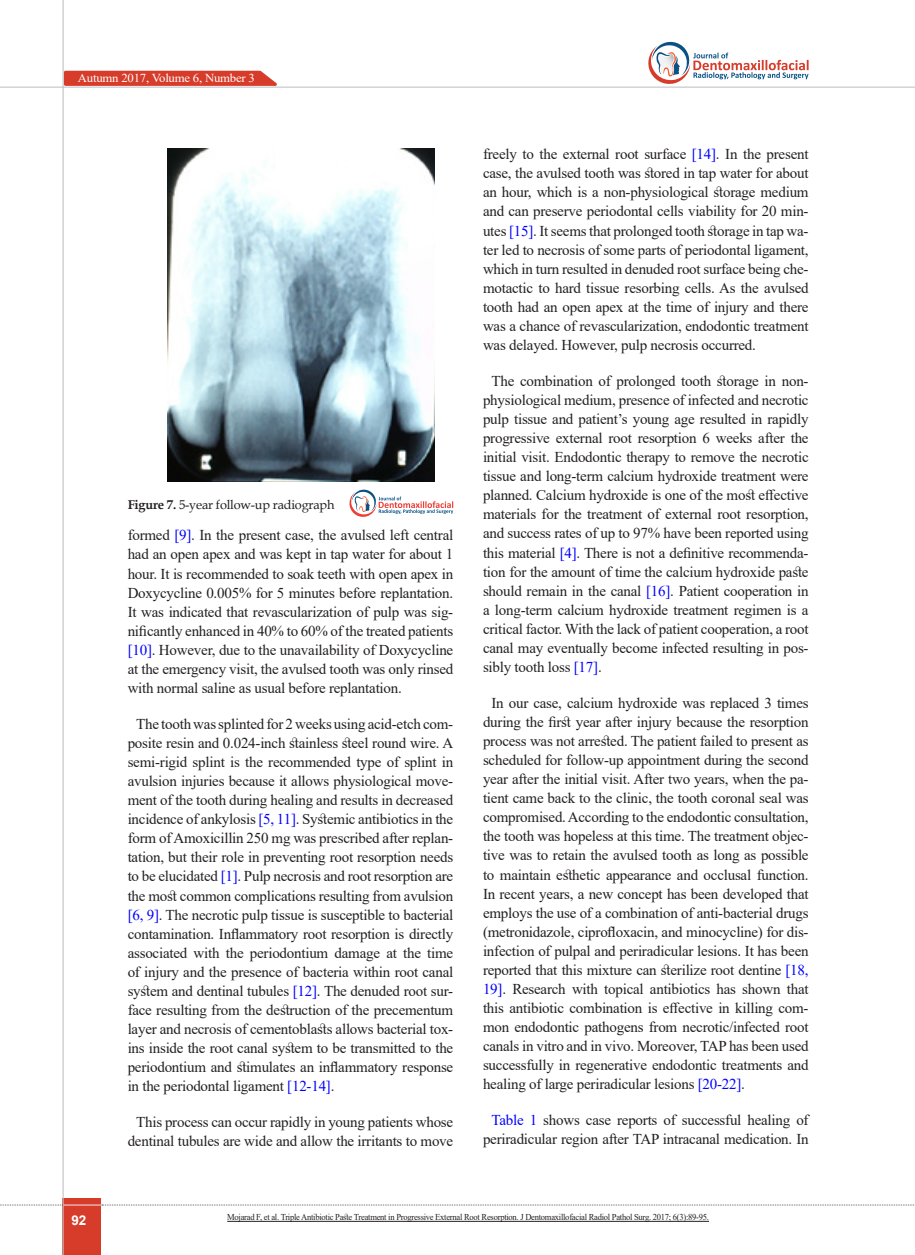
<style>
.page{position:relative;width:915px;height:1255px;background:#fff}
.page>*{position:absolute;margin:0;border:0;box-sizing:border-box;transform-origin:0 0}
.matn-en{font:15px/19px "Times New Roman";letter-spacing:-.015em;color:#231f20;text-align:justify}
.t1{font:700 13.5px "Arial";color:#fff}
.zirnevis{font:12.75px "Book Antiqua";letter-spacing:-.015em;color:#231f20}
.t2{font:12.15px "Times New Roman";letter-spacing:-.015em;color:#fff;scale:1.05 1}
.chart{font:9px "Times New Roman";letter-spacing:-.03em;color:#231f20;scale:.95 1}
.s1{font-weight:700}
.s2{color:#00f}
</style>
<div class="page">
<div style="left:63px;top:1198px;width:38px;height:56px;background:#d73b29"></div>
<hr style="left:62px;top:0;width:2px;height:1254px;background:#c2c3c6">
<hr style="left:0;top:87px;width:914px;height:1px;background:#c2c3c6">
<hr style="left:63px;top:1204px;width:38px;height:1px;background:#ececee">
<svg style="left:0;top:1204px;width:63px;height:1px"></svg>
<svg style="left:102px;top:1204px;width:813px;height:1px"></svg>
<svg style="left:62px;top:69px;width:222px;height:18px;background:#dd6456"></svg>
<svg style="left:648px;top:41px;width:160px;height:43px"></svg>
<img style="left:168px;top:149px;width:266px;height:332px">
<svg style="left:349px;top:489px;width:104px;height:28px"></svg>
<hr style="left:227px;top:1220px;width:481px;height:1px;background:#231f20">
<p class="t2" style="left:78px;top:69px;width:170px">Autumn 2017, Volume 6, Number 3</p>
<p class="zirnevis" style="left:128px;top:495px;width:208px"><span class="s1">Figure 7.</span> 5-year follow-up radiograph</p>
<p class="matn-en" style="left:128px;top:525px;width:327px">formed <span class="s2">[9]</span>. In the present case, the avulsed left central had an open apex and was kept in tap water for about 1 hour. It is recommended to soak teeth with open apex in Doxycycline 0.005% for 5 minutes before replantation.<br>It was indicated that revascularization of pulp was sig&shy;nificantly enhanced in 40% to 60% of the treated patients <span class="s2">[10]</span>. However, due to the unavailability of Doxycycline at the emergency visit, the avulsed tooth was only rinsed with normal saline as usual before replantation.</p>
<p class="matn-en" style="left:128px;top:714px;width:327px;text-indent:9px">The tooth was splinted for 2 weeks using acid-etch com&shy;posite resin and 0.024-inch stainless steel round wire. A semi-rigid splint is the recommended type of splint in avulsion injuries because it allows physiological move&shy;ment of the tooth during healing and results in decreased incidence of ankylosis <span class="s2">[5, 11]</span>. Systemic antibiotics in the form of Amoxicillin 250 mg was prescribed after replan&shy;tation, but their role in preventing root resorption needs to be elucidated <span class="s2">[1]</span>. Pulp necrosis and root resorption are the most common complications resulting from avulsion <span class="s2">[6, 9]</span>. The necrotic pulp tissue is susceptible to bacterial contamination. Inflammatory root resorption is directly associated with the periodontium damage at the time of injury and the presence of bacteria within root canal system and dentinal tubules <span class="s2">[12]</span>. The denuded root sur&shy;face resulting from the destruction of the precementum layer and necrosis of cementoblasts allows bacterial tox&shy;ins inside the root canal system to be transmitted to the periodontium and stimulates an inflammatory response in the periodontal ligament <span class="s2">[12-14]</span>.</p>
<p class="matn-en" style="left:128px;top:1112px;width:327px;text-align:center">This process can occur rapidly in young patients whose dentinal tubules are wide and allow the irritants to move</p>
<p class="matn-en" style="left:483px;top:144px;width:327px">freely to the external root surface <span class="s2">[14]</span>. In the present case, the avulsed tooth was stored in tap water for about an hour, which is a non-physiological storage medium and can preserve periodontal cells viability for 20 min&shy;utes <span class="s2">[15]</span>. It seems that prolonged tooth storage in tap wa&shy;ter led to necrosis of some parts of periodontal ligament, which in turn resulted in denuded root surface being che&shy;motactic to hard tissue resorbing cells. As the avulsed tooth had an open apex at the time of injury and there was a chance of revascularization, endodontic treatment was delayed. However, pulp necrosis occurred.</p>
<p class="matn-en" style="left:483px;top:371px;width:327px;text-indent:9px">The combination of prolonged tooth storage in non&shy;physiological medium, presence of infected and necrotic pulp tissue and patient’s young age resulted in rapidly progressive external root resorption 6 weeks after the initial visit. Endodontic therapy to remove the necrotic tissue and long-term calcium hydroxide treatment were planned. Calcium hydroxide is one of the most effective materials for the treatment of external root resorption, and success rates of up to 97% have been reported using this material <span class="s2">[4]</span>. There is not a definitive recommenda&shy;tion for the amount of time the calcium hydroxide paste should remain in the canal <span class="s2">[16]</span>. Patient cooperation in a long-term calcium hydroxide treatment regimen is a critical factor. With the lack of patient cooperation, a root canal may eventually become infected resulting in pos&shy;sibly tooth loss <span class="s2">[17]</span>.</p>
<p class="matn-en" style="left:483px;top:693px;width:327px;text-indent:9px">In our case, calcium hydroxide was replaced 3 times during the first year after injury because the resorption process was not arrested. The patient failed to present as scheduled for follow-up appointment during the second year after the initial visit. After two years, when the pa&shy;tient came back to the clinic, the tooth coronal seal was compromised. According to the endodontic consultation, the tooth was hopeless at this time. The treatment objec&shy;tive was to retain the avulsed tooth as long as possible to maintain esthetic appearance and occlusal function.<br>In recent years, a new concept has been developed that employs the use of a combination of anti-bacterial drugs (metronidazole, ciprofloxacin, and minocycline) for dis&shy;infection of pulpal and periradicular lesions. It has been reported that this mixture can sterilize root dentine <span class="s2">[18, 19]</span>. Research with topical antibiotics has shown that this antibiotic combination is effective in killing com&shy;mon endodontic pathogens from necrotic/infected root canals in vitro and in vivo. Moreover, TAP has been used successfully in regenerative endodontic treatments and healing of large periradicular lesions <span class="s2">[20-22]</span>.</p>
<p class="matn-en" style="left:483px;top:1110px;width:327px;text-align:center"><span class="s2">Table 1</span> shows case reports of successful healing of periradicular region after TAP intracanal medication. In</p>
<p class="t1" style="left:71px;top:1210px;width:17px">92</p>
<p class="chart" style="left:227px;top:1210px;width:508px">Mojarad F, et al. Triple Antibiotic Paste Treatment in Progressive External Root Resorption. J Dentomaxillofacial Radiol Pathol Surg. 2017; 6(3):89-95.</p>
</div>
